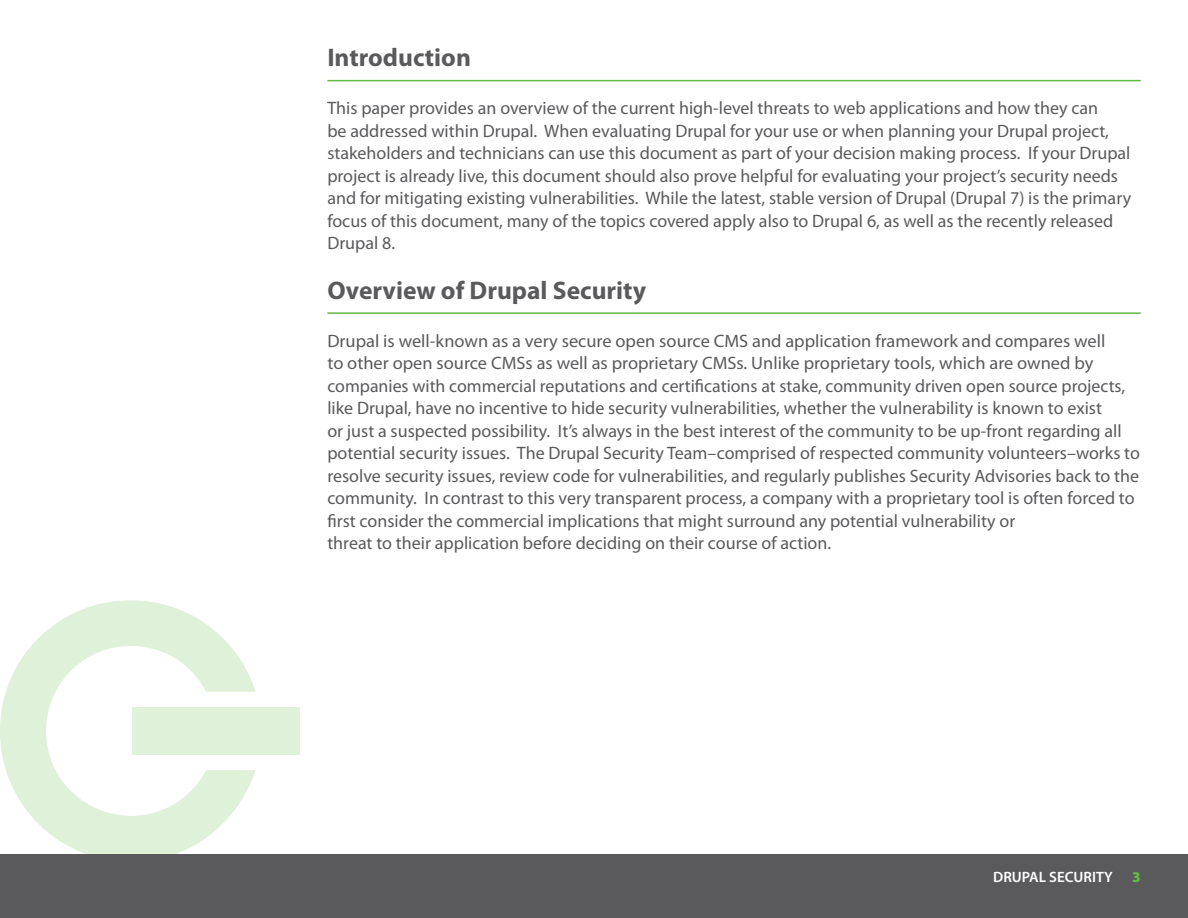
<style>
.page{position:relative;width:1188px;height:918px;background:#fff}
.page>*{position:absolute;margin:0;border:0;box-sizing:border-box;transform-origin:0 0}
.t1{font:700 25.5px "Myriad Pro";color:#5a5a5d}
.t2{font:18px/22.5px "Myriad Pro";color:#5a5a5d}
.t3{font:600 15px "Myriad Pro";color:#fff}
.t4{font:900 15px "Myriad Pro";color:#63b846}
</style>
<div class="page">
<svg style="left:0;top:600px;width:256px;height:254px"></svg>
<div style="left:132px;top:707px;width:167px;height:48px;background:#e0f1da"></div>
<div style="left:0;top:854px;width:1188px;height:64px;background:#5a5a5d"></div>
<hr style="left:327px;top:80px;width:814px;height:1px;background:#63b846">
<hr style="left:327px;top:312px;width:814px;height:2px;background:#63b846">
<h1 class="t1" style="left:327px;top:44px;width:145px">Introduction</h1>
<p class="t2" style="left:327px;top:97px;width:805px">This paper provides an overview of the current high-level threats to web applications and how they can<br>be addressed within Drupal. When evaluating Drupal for your use or when planning your Drupal project, stakeholders and technicians can use this document as part of your decision making process. If your Drupal project is already live, this document should also prove helpful for evaluating your project’s security needs and for mitigating existing vulnerabilities. While the latest, stable version of Drupal (Drupal 7) is the primary focus of this document, many of the topics covered apply also to Drupal 6, as well as the recently released Drupal 8.</p>
<h1 class="t1" style="left:327px;top:276px;width:320px">Overview of Drupal Security</h1>
<p class="t2" style="left:327px;top:330px;width:814px">Drupal is well-known as a very secure open source CMS and application framework and compares well<br>to other open source CMSs as well as proprietary CMSs. Unlike proprietary tools, which are owned by companies with commercial reputations and certifications at stake, community driven open source projects, like Drupal, have no incentive to hide security vulnerabilities, whether the vulnerability is known to exist<br>or just a suspected possibility. It’s always in the best interest of the community to be up-front regarding all potential security issues. The Drupal Security Team–comprised of respected community volunteers–works to resolve security issues, review code for vulnerabilities, and regularly publishes Security Advisories back to the community. In contrast to this very transparent process, a company with a proprietary tool is often forced to first consider the commercial implications that might surround any potential vulnerability or<br>threat to their application before deciding on their course of action.</p>
<p class="t3" style="left:993px;top:869px;width:121px">DRUPAL SECURITY</p>
<p class="t4" style="left:1132px;top:868px;width:10px">3</p>
</div>
